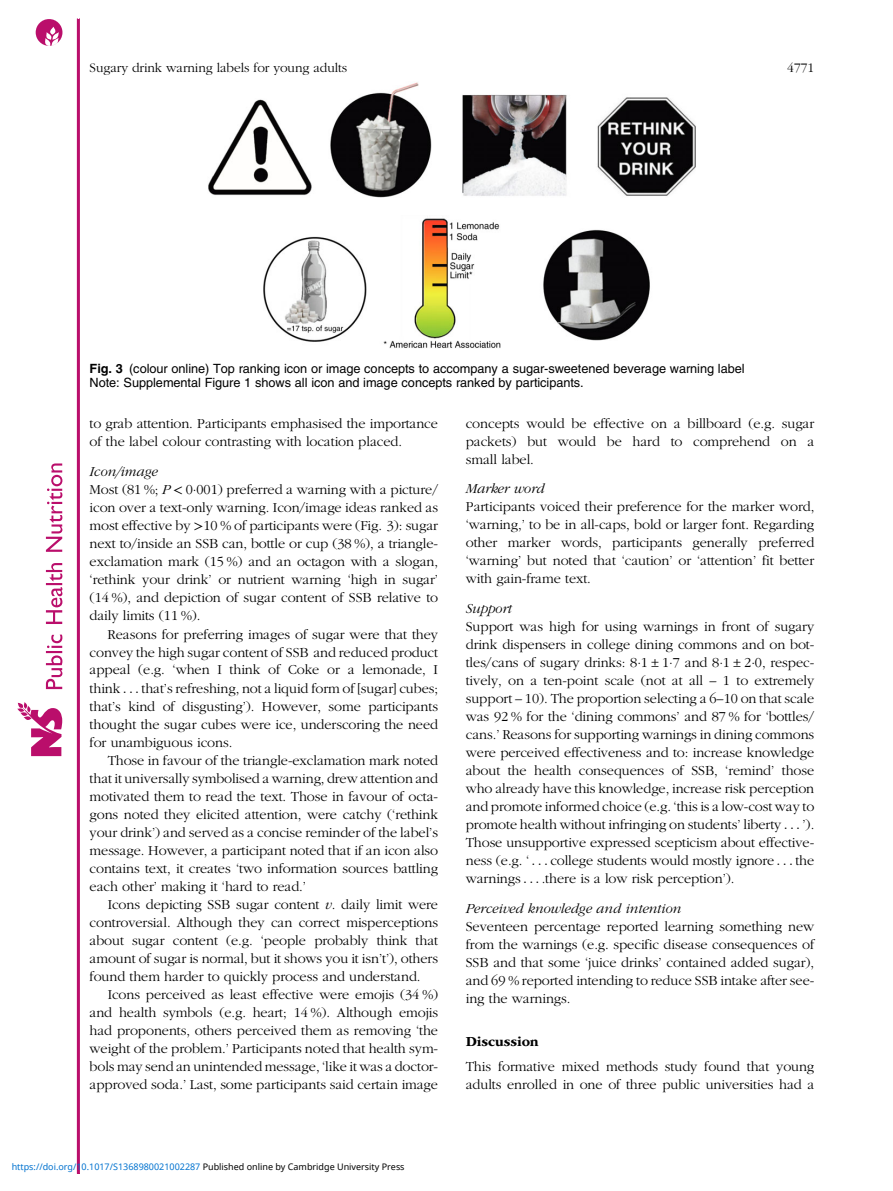
<style>
.page{position:relative;width:893px;height:1191px;background:#fff}
.page>*{position:absolute;margin:0;border:0;box-sizing:border-box;transform-origin:0 0}
.t1{font:14.25px/18px "Adv OT777 cf 4 fb";color:#000;text-align:justify}
.t2{font:14.25px "Adv OT4 e 1564 e 8.I";color:#000}
.t3{font:14.25px "Adv OT536537 cd.B";color:#000}
.t4{font:13.5px "Adv OT777 cf 4 fb";color:#000}
.t5{font:12.75px/14.2px "Adv OT82 c 4 f 4 c 4";color:#000}
.t6{font:9px "Noto Sans";color:#0172cf}
.s1{font-family:"Adv O Tf 3919 c 9 c.B"}
.s2{font-family:"Adv OT4 e 1564 e 8.I"}
.s3{font-family:"Adv OT8608 a 8 d 1"}
.s4{font-style:inherit}
.s5{font-family:"Adv P4 C4 E51"}
.s6{font-family:"Adv OT7 d 6 df 7 ab.I"}
.s7{color:#000}
</style>
<div class="page">
<div style="left:77px;top:19px;width:2px;height:1154px;border:1px solid #ba0e6b"></div>
<svg style="left:17px;top:702px;width:45px;height:54px"></svg>
<svg style="left:46px;top:463px;width:16px;height:226px"></svg>
<svg style="left:36px;top:19px;width:26px;height:27px"></svg>
<img style="left:208px;top:82px;width:488px;height:266px">
<p class="t4" style="left:90px;top:63px;width:259px">Sugary drink warning labels for young adults</p>
<p class="t4" style="left:787px;top:63px;width:28px">4771</p>
<p class="t5" style="left:90px;top:362px;width:656px"><span class="s1">Fig. 3</span> (colour online) Top ranking icon or image concepts to accompany a sugar-sweetened beverage warning label<br>Note: Supplemental Figure 1 shows all icon and image concepts ranked by participants.</p>
<p class="t1" style="left:90px;top:416px;width:350px">to grab attention. Participants emphasised the importance of the label colour contrasting with location placed.</p>
<p class="t2" style="left:90px;top:466px;width:70px">Icon/image</p>
<p class="t1" style="left:90px;top:482px;width:350px">Most (81 %; <span class="s2">P</span> <span class="s3">&lt;</span> 0·001) preferred a warning with a picture/ icon over a text-only warning. Icon/image ideas ranked as most effective by <span class="s3">&gt;</span>10 % of participants were (Fig. 3): sugar next to/inside an SSB can, bottle or cup (38 %), a triangle&shy;exclamation mark (15 %) and an octagon with a slogan, <span class="s4">‘</span>rethink your drink<span class="s4">’</span> or nutrient warning <span class="s4">‘</span>high in sugar<span class="s4">’ </span>(14 %), and depiction of sugar content of SSB relative to daily limits (11 %).</p>
<p class="t1" style="left:90px;top:626px;width:350px;text-indent:18px">Reasons for preferring images of sugar were that they convey the high sugar content of SSB and reduced product appeal (e.g. <span class="s4">‘</span>when I think of Coke or a lemonade, I think <span class="s5">: : :</span> that<span class="s4">’</span>s refreshing, not a liquid form of [sugar] cubes; that<span class="s4">’</span>s kind of disgusting<span class="s4">’</span>). However, some participants thought the sugar cubes were ice, underscoring the need for unambiguous icons.</p>
<p class="t1" style="left:90px;top:752px;width:350px;text-indent:18px">Those in favour of the triangle-exclamation mark noted that it universally symbolised a warning, drew attention and motivated them to read the text. Those in favour of octa&shy;gons noted they elicited attention, were catchy (<span class="s4">‘</span>rethink your drink<span class="s4">’</span>) and served as a concise reminder of the label<span class="s4">’</span>s message. However, a participant noted that if an icon also contains text, it creates <span class="s4">‘</span>two information sources battling each other<span class="s4">’</span> making it <span class="s4">‘</span>hard to read.<span class="s4">’</span></p>
<p class="t1" style="left:90px;top:896px;width:350px;text-indent:18px">Icons depicting SSB sugar content <span class="s2">v</span>. daily limit were controversial. Although they can correct misperceptions about sugar content (e.g. <span class="s4">‘</span>people probably think that amount of sugar is normal, but it shows you it isn<span class="s4">’</span>t<span class="s4">’</span>), others found them harder to quickly process and understand.</p>
<p class="t1" style="left:90px;top:986px;width:350px;text-indent:18px">Icons perceived as least effective were emojis (34 %) and health symbols (e.g. heart; 14 %). Although emojis had proponents, others perceived them as removing <span class="s4">‘</span>the weight of the problem.<span class="s4">’</span> Participants noted that health sym&shy;bols may send an unintended message, <span class="s4">‘</span>like it was a doctor&shy;approved soda.<span class="s4">’</span> Last, some participants said certain image</p>
<p class="t1" style="left:466px;top:416px;width:350px">concepts would be effective on a billboard (e.g. sugar packets) but would be hard to comprehend on a small label.</p>
<p class="t2" style="left:466px;top:483px;width:80px">Marker word</p>
<p class="t1" style="left:466px;top:498px;width:350px">Participants voiced their preference for the marker word, <span class="s4">‘</span>warning,<span class="s4">’</span> to be in all-caps, bold or larger font. Regarding other marker words, participants generally preferred <span class="s4">‘</span>warning<span class="s4">’</span> but noted that <span class="s4">‘</span>caution<span class="s4">’</span> or <span class="s4">‘</span>attention<span class="s4">’</span> fit better with gain-frame text.</p>
<p class="t2" style="left:466px;top:603px;width:48px">Support</p>
<p class="t1" style="left:466px;top:618px;width:350px">Support was high for using warnings in front of sugary drink dispensers in college dining commons and on bot&shy;tles/cans of sugary drinks: 8·1 <span class="s6">±</span> 1·7 and 8·1 <span class="s6">±</span> 2·0, respec&shy;tively, on a ten-point scale (not at all <span class="s4">–</span> 1 to extremely support <span class="s4">–</span> 10). The proportion selecting a 6<span class="s4">–</span>10 on that scale was 92 % for the <span class="s4">‘</span>dining commons<span class="s4">’</span> and 87 % for <span class="s4">‘</span>bottles/ cans.<span class="s4">’</span> Reasons for supporting warnings in dining commons were perceived effectiveness and to: increase knowledge about the health consequences of SSB, <span class="s4">‘</span>remind<span class="s4">’</span> those who already have this knowledge, increase risk perception and promote informed choice (e.g. <span class="s4">‘</span>this is a low-cost way to promote health without infringing on students<span class="s4">’</span> liberty <span class="s5">: : :</span> <span class="s4">’</span>).<br>Those unsupportive expressed scepticism about effective&shy;ness (e.g. <span class="s4">‘</span> <span class="s5">: : :</span> college students would mostly ignore <span class="s5">: : :</span> the warnings <span class="s5">: : :</span> .there is a low risk perception<span class="s4">’</span>).</p>
<p class="t2" style="left:466px;top:903px;width:217px">Perceived knowledge and intention</p>
<p class="t1" style="left:466px;top:918px;width:350px">Seventeen percentage reported learning something new from the warnings (e.g. specific disease consequences of SSB and that some <span class="s4">‘</span>juice drinks<span class="s4">’</span> contained added sugar), and 69 % reported intending to reduce SSB intake after see&shy;ing the warnings.</p>
<p class="t3" style="left:466px;top:1036px;width:74px">Discussion</p>
<p class="t1" style="left:466px;top:1059px;width:350px">This formative mixed methods study found that young adults enrolled in one of three public universities had a</p>
<p class="t6" style="left:12px;top:1159px;width:394px">https://doi.org/10.1017/S1368980021002287 <span class="s7">Published online by Cambridge University Press</span></p>
</div>
